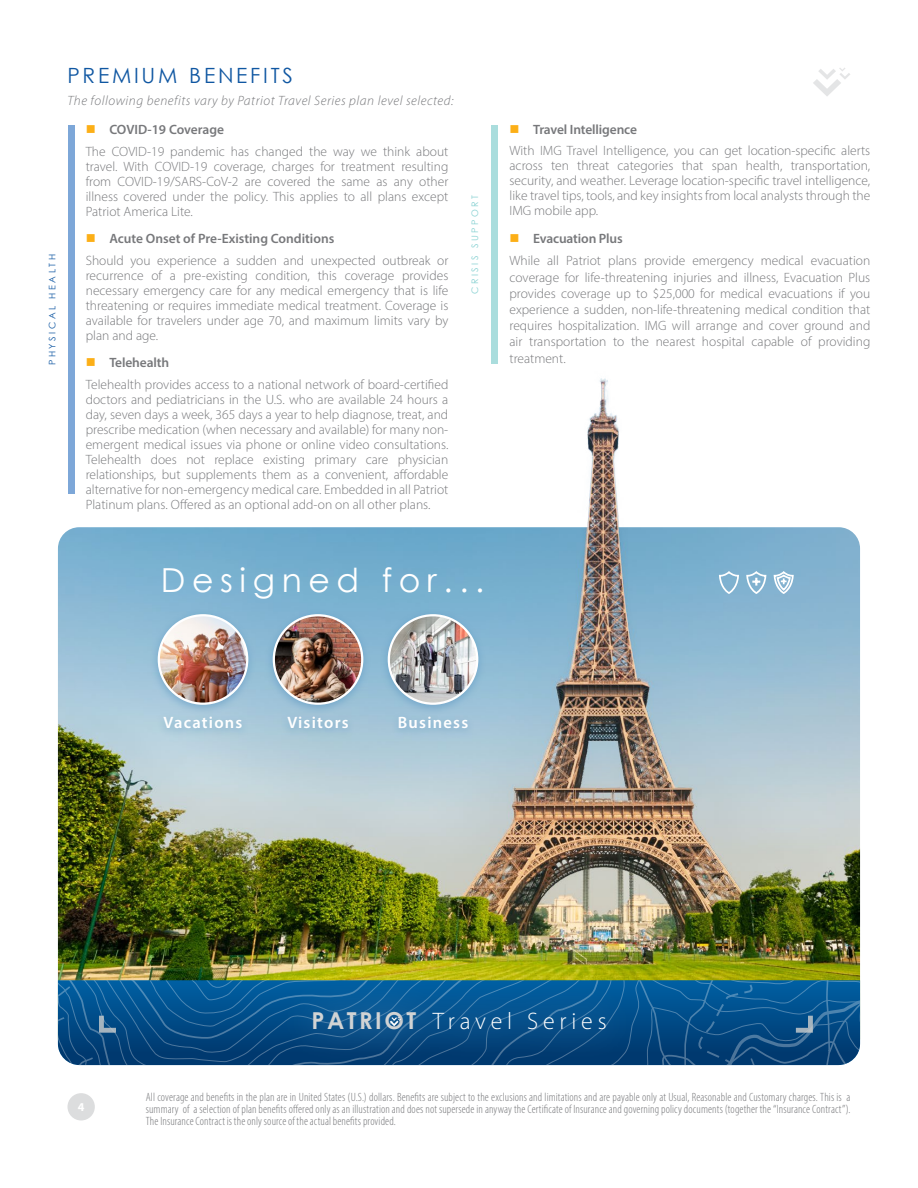
<style>
.page{position:relative;width:918px;height:1188px;background:#fff}
.page>*{position:absolute;margin:0;border:0;box-sizing:border-box;transform-origin:0 0}
.t1{font:33.15px "Century Gothic";letter-spacing:.2em;color:#fff}
.t2{font:300 24px "Myriad Pro";letter-spacing:.2em;color:#fff}
.t3{font:21px "Century Gothic";letter-spacing:.13em;color:#1057a2}
.t4{font:600 16.5px "Myriad Pro";letter-spacing:.075em;color:#fff}
.t5{font:300 13.5px/15px "Myriad Pro";color:#77787b}
.t6{font:italic 300 13.5px "Myriad Pro";letter-spacing:.04em;color:#77787b}
.t7{font:300 condensed 12px/12px "Myriad Pro";letter-spacing:.01em;color:#77787b;text-align:justify}
.t8{font:700 12px "Myriad Pro";color:#fff}
.t9{font:9px "Century Gothic";letter-spacing:.28em;color:#1057a2}
.t10{font:9px "Century Gothic";letter-spacing:.28em;color:#85d0d1}
.s1{color:#fcaf17}
.s2{font-weight:600}
.s3{font-family:"Century Gothic";font-weight:700;font-size:23.4px;color:#d1d3d4}
</style>
<div class="page">
<img style="left:58px;top:378px;width:802px;height:602px">
<div style="left:265px;top:608px;width:106px;height:129px;background:#4f8fbe;opacity:.5"></div>
<img style="left:274px;top:615px;width:88px;height:89px;border-radius:44px">
<div style="left:273px;top:614px;width:90px;height:91px;border:2px solid #fff;border-radius:50%"></div>
<div style="left:380px;top:608px;width:106px;height:130px;background:#4f8fbe;opacity:.5"></div>
<img style="left:389px;top:615px;width:88px;height:89px;border-radius:44px">
<div style="left:388px;top:614px;width:90px;height:91px;border:2px solid #fff;border-radius:50%"></div>
<div style="left:150px;top:608px;width:106px;height:130px;background:#4f8fbe;opacity:.5"></div>
<img style="left:159px;top:615px;width:88px;height:89px;border-radius:44px">
<div style="left:158px;top:614px;width:90px;height:91px;border:2px solid #fff;border-radius:50%"></div>
<div style="left:68px;top:125px;width:7px;height:369px;background:#7da7d8"></div>
<div style="left:492px;top:125px;width:6px;height:239px;background:#add"></div>
<svg style="left:813px;top:68px;width:37px;height:28px"></svg>
<svg style="left:718px;top:535px;width:77px;height:60px;background:#88b7d3"></svg>
<div style="left:277px;top:975px;width:364px;height:91px;background:#4f8fbe;opacity:.75"></div>
<svg style="left:58px;top:980px;width:802px;height:85px;background:#0a518a"></svg>
<div style="left:67px;top:1093px;width:28px;height:27px;background:#dcddde;border-radius:50%"></div>
<p class="t9" style="left:46px;top:365px;width:112px;rotate:-90deg">PHYSICAL HEALTH</p>
<h3 class="t3" style="left:68px;top:61px;width:227px">PREMIUM BENEFITS</h3>
<p class="t6" style="left:68px;top:93px;width:388px">The following benefits vary by Patriot Travel Series plan level selected:</p>
<p class="t5" style="left:86px;top:118px;width:364px;line-height:21.8px"><span class="s1">■</span> <span class="s2">COVID-19 Coverage<br></span>The COVID-19 pandemic has changed the way we think about</p>
<p class="t5" style="left:86px;top:158px;width:364px;text-align:justify">travel. With COVID-19 coverage, charges for treatment resulting from COVID-19/SARS-CoV-2 are covered the same as any other illness covered under the policy. This applies to all plans except Patriot America Lite.</p>
<p class="t5" style="left:86px;top:227px;width:364px;line-height:21.8px"><span class="s1">■</span> <span class="s2">Acute Onset of Pre-Existing Conditions<br></span>Should you experience a sudden and unexpected outbreak or</p>
<p class="t5" style="left:86px;top:267px;width:364px;text-align:justify">recurrence of a pre-existing condition, this coverage provides necessary emergency care for any medical emergency that is life threatening or requires immediate medical treatment. Coverage is available for travelers under age 70, and maximum limits vary by plan and age.</p>
<p class="t5" style="left:86px;top:351px;width:364px;line-height:21.8px"><span class="s1">■</span> <span class="s2">Telehealth<br></span>Telehealth provides access to a national network of board-certified</p>
<p class="t5" style="left:86px;top:391px;width:364px;text-align:justify">doctors and pediatricians in the U.S. who are available 24 hours a day, seven days a week, 365 days a year to help diagnose, treat, and prescribe medication (when necessary and available) for many non&shy;emergent medical issues via phone or online video consultations.<br>Telehealth does not replace existing primary care physician relationships, but supplements them as a convenient, affordable alternative for non-emergency medical care. Embedded in all Patriot Platinum plans. Offered as an optional add-on on all other plans.</p>
<p class="t10" style="left:469px;top:294px;width:101px;rotate:-90deg">CRISIS SUPPORT</p>
<h1 class="t1" style="left:161px;top:557px;width:325px">Designed for...</h1>
<p class="t5" style="left:510px;top:118px;width:362px;line-height:21.8px"><span class="s1">■</span> <span class="s2">Travel Intelligence<br></span>With IMG Travel Intelligence, you can get location-specific alerts</p>
<p class="t5" style="left:510px;top:158px;width:362px;text-align:justify">across ten threat categories that span health, transportation, security, and weather. Leverage location-specific travel intelligence, like travel tips, tools, and key insights from local analysts through the IMG mobile app.</p>
<p class="t5" style="left:510px;top:226px;width:362px;line-height:23px"><span class="s1">■</span> <span class="s2">Evacuation Plus<br></span>While all Patriot plans provide emergency medical evacuation</p>
<p class="t5" style="left:510px;top:269px;width:362px;line-height:16.2px;text-align:justify">coverage for life-threatening injuries and illness, Evacuation Plus provides coverage up to $25,000 for medical evacuations if you experience a sudden, non-life-threatening medical condition that requires hospitalization. IMG will arrange and cover ground and air transportation to the nearest hospital capable of providing treatment.</p>
<p class="t4" style="left:164px;top:712px;width:80px">Vacations</p>
<p class="t4" style="left:287px;top:712px;width:63px">Visitors</p>
<p class="t4" style="left:398px;top:712px;width:72px">Business</p>
<p class="t8" style="left:78px;top:1099px;width:8px">4</p>
<h2 class="t2" style="left:311px;top:1006px;width:297px"><span class="s3">PATRIOT</span> Travel Series</h2>
<p class="t7" style="left:146px;top:1091px;width:706px">All coverage and benefits in the plan are in United States (U.S.) dollars. Benefits are subject to the exclusions and limitations and are payable only at Usual, Reasonable and Customary charges. This is a summary of a selection of plan benefits offered only as an illustration and does not supersede in anyway the Certificate of Insurance and governing policy documents (together the “Insurance Contract”).<br>The Insurance Contract is the only source of the actual benefits provided.</p>
</div>
